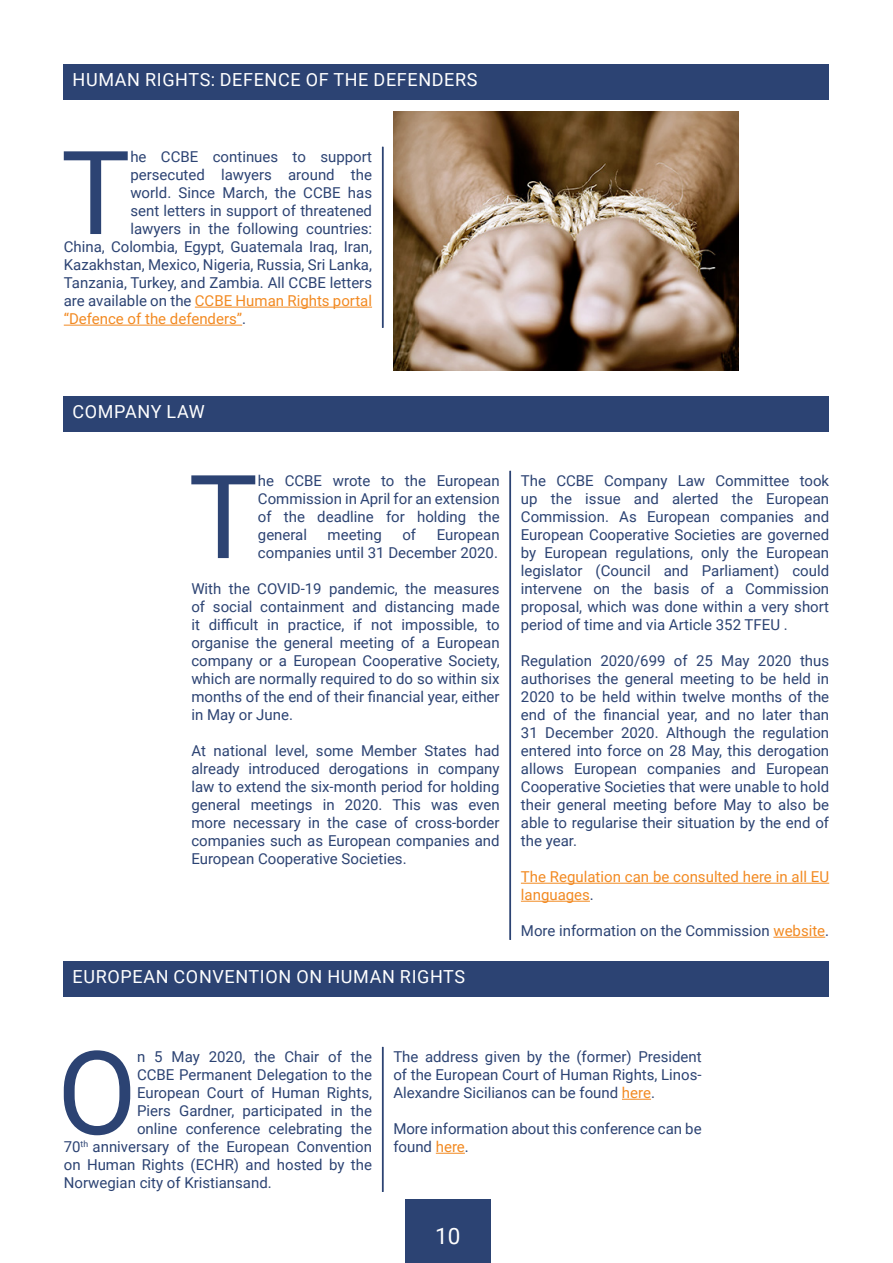
<style>
.page{position:relative;width:893px;height:1263px;background:#fff}
.page>*{position:absolute;margin:0;border:0;box-sizing:border-box;transform-origin:0 0}
.Contenu_premier_para{font:116.25px "Roboto";color:#2c4373}
.t1{font:22.5px "Roboto";color:#fff}
.Titre_actu{font:18px "Roboto";letter-spacing:.035em;color:#fff}
.Contenu{font:15px/18px "Roboto";color:#2c4373;text-align:justify}
.Contenu_premier_para-2{font:15px/18px "Roboto";color:#2c4373;text-align:justify}
.Contenu_premier_para-3{font:15px "Roboto";color:#f28a22}
.Contenu-2{font:15px/18px "Roboto";color:#f28a22}
.s1{color:#2c4373}
.s2{color:#f28a22}
</style>
<div class="page">
<hr style="left:195px;top:307px;width:177px;height:1px;background:#f28a22">
<hr style="left:64px;top:325px;width:178px;height:1px;background:#f28a22">
<hr style="left:382px;top:147px;width:1px;height:181px;background:#2c4373">
<hr style="left:521px;top:883px;width:308px;height:1px;background:#f28a22">
<hr style="left:521px;top:901px;width:69px;height:1px;background:#f28a22">
<hr style="left:773px;top:937px;width:52px;height:1px;background:#f28a22">
<hr style="left:509px;top:471px;width:2px;height:469px;background:#2c4373">
<div style="left:64px;top:64px;width:765px;height:36px;background:#2c4373"></div>
<div style="left:64px;top:396px;width:765px;height:36px;background:#2c4373"></div>
<div style="left:64px;top:961px;width:765px;height:36px;background:#2c4373"></div>
<svg style="left:622px;top:1099px;width:29px;height:1px"></svg>
<svg style="left:436px;top:1153px;width:29px;height:1px"></svg>
<hr style="left:382px;top:1047px;width:1px;height:145px;background:#2c4373">
<img style="left:393px;top:112px;width:345px;height:258px">
<div style="left:405px;top:1199px;width:85px;height:64px;background:#2c4373"></div>
<p class="Titre_actu" style="left:73px;top:67px;width:406px">HUMAN RIGHTS: DEFENCE OF THE DEFENDERS</p>
<p class="Contenu_premier_para" style="left:61px;top:111px;width:71px">T</p>
<p class="Contenu_premier_para-2" style="left:130px;top:147px;width:243px">he CCBE continues to support</p>
<p class="Contenu_premier_para-2" style="left:130px;top:165px;width:243px">persecuted lawyers around the</p>
<p class="Contenu_premier_para-2" style="left:130px;top:183px;width:243px">world. Since March, the CCBE has</p>
<p class="Contenu_premier_para-2" style="left:130px;top:201px;width:243px">sent letters in support of threatened</p>
<p class="Contenu_premier_para-2" style="left:130px;top:219px;width:243px">lawyers in the following countries:</p>
<p class="Contenu_premier_para-2" style="left:64px;top:237px;width:310px">China, Colombia, Egypt, Guatemala Iraq, Iran,</p>
<p class="Contenu_premier_para-2" style="left:64px;top:255px;width:310px">Kazakhstan, Mexico, Nigeria, Russia, Sri Lanka,</p>
<p class="Contenu_premier_para-2" style="left:64px;top:273px;width:310px">Tanzania, Turkey, and Zambia. All CCBE letters</p>
<p class="Contenu_premier_para-3" style="left:64px;top:290px;width:310px"><span class="s1">are available on the</span> CCBE Human Rights portal</p>
<p class="Contenu_premier_para-3" style="left:64px;top:308px;width:184px">“Defence of the defenders”<span class="s1">.</span></p>
<p class="Titre_actu" style="left:73px;top:399px;width:134px">COMPANY LAW</p>
<p class="Contenu_premier_para" style="left:189px;top:435px;width:71px">T</p>
<p class="Contenu_premier_para-2" style="left:258px;top:471px;width:243px">he CCBE wrote to the European Commission in April for an extension of the deadline for holding the general</p>
<p class="Contenu_premier_para-2" style="left:328px;top:525px;width:56px">meeting</p>
<p class="Contenu_premier_para-2" style="left:402px;top:525px;width:15px">of</p>
<p class="Contenu_premier_para-2" style="left:258px;top:525px;width:243px;text-align:right">European<br>companies until 31 December 2020.</p>
<p class="Contenu" style="left:191px;top:579px;width:310px">With the COVID-19 pandemic, the measures of social containment and distancing made it difficult in practice, if not impossible, to organise the general meeting of a European company or a European Cooperative Society, which are normally required to do so within six months of the end of their financial year, either in May or June.</p>
<p class="Contenu" style="left:191px;top:741px;width:310px">At national level, some Member States had already introduced derogations in company law to extend the six-month period for holding general meetings in 2020. This was even more necessary in the case of cross-border companies such as European companies and European Cooperative Societies.</p>
<p class="Titre_actu" style="left:73px;top:964px;width:394px">EUROPEAN CONVENTION ON HUMAN RIGHTS</p>
<p class="Contenu" style="left:521px;top:471px;width:310px">The CCBE Company Law Committee took up the issue and alerted the European Commission. As European companies and European Cooperative Societies are governed by European regulations, only the European legislator (Council and Parliament) could intervene on the basis of a Commission proposal, which was done within a very short period of time and via Article 352 TFEU .</p>
<p class="Contenu" style="left:521px;top:651px;width:310px">Regulation 2020/699 of 25 May 2020 thus authorises the general meeting to be held in 2020 to be held within twelve months of the end of the financial year, and no later than 31 December 2020. Although the regulation entered into force on 28 May, this derogation allows European companies and European Cooperative Societies that were unable to hold their general meeting before May to also be able to regularise their situation by the end of the year.</p>
<p class="Contenu-2" style="left:521px;top:867px;width:310px">The Regulation can be consulted here in all EU languages<span class="s1">.</span></p>
<p class="Contenu" style="left:521px;top:921px;width:310px">More information on the Commission <span class="s2">website</span>.</p>
<p class="Contenu_premier_para" style="left:57px;top:1011px;width:81px">O</p>
<p class="Contenu_premier_para-2" style="left:137px;top:1047px;width:237px">n 5 May 2020, the Chair of the</p>
<p class="Contenu_premier_para-2" style="left:137px;top:1065px;width:237px">CCBE Permanent Delegation to the</p>
<p class="Contenu_premier_para-2" style="left:137px;top:1083px;width:237px">European Court of Human Rights,</p>
<p class="Contenu_premier_para-2" style="left:137px;top:1101px;width:237px">Piers Gardner, participated in the</p>
<p class="Contenu_premier_para-2" style="left:137px;top:1119px;width:237px">online conference celebrating the</p>
<p class="Contenu_premier_para-2" style="left:64px;top:1137px;width:310px">70<sup>th</sup> anniversary of the European Convention</p>
<p class="Contenu_premier_para-2" style="left:64px;top:1155px;width:310px">on Human Rights (ECHR) and hosted by the</p>
<p class="Contenu_premier_para-2" style="left:64px;top:1173px;width:210px">Norwegian city of Kristiansand.</p>
<p class="Contenu" style="left:393px;top:1047px;width:310px">The address given by the (former) President of the European Court of Human Rights, Linos-Alexandre Sicilianos can be found <span class="s2">here</span>.</p>
<p class="Contenu" style="left:393px;top:1119px;width:310px">More information about this conference can be found <span class="s2">here</span>.</p>
<h2 class="t1" style="left:435px;top:1220px;width:27px">10</h2>
</div>
